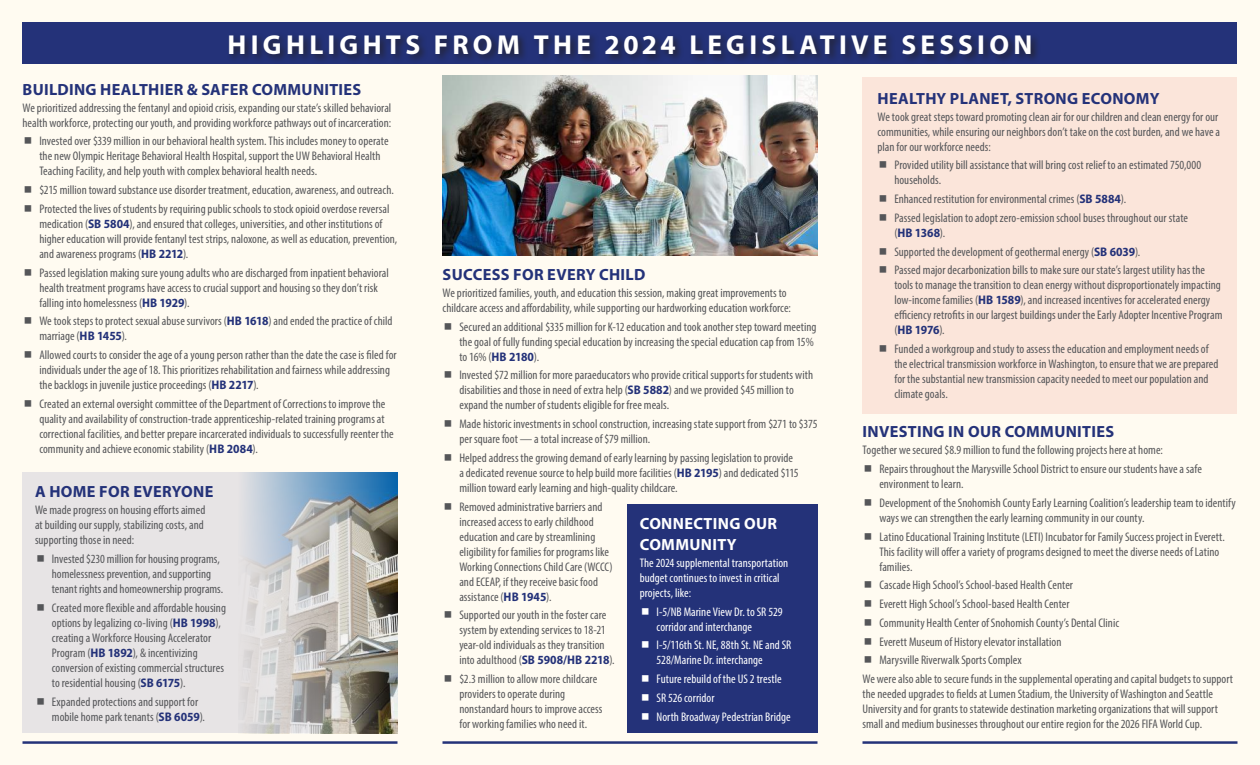
<style>
.page{position:relative;width:1260px;height:765px;background:#fffbf1}
.page>*{position:absolute;margin:0;border:0;box-sizing:border-box;transform-origin:0 0}
.t1{font:700 27.5px "Myriad Pro";letter-spacing:.155em;color:#fff}
.t2{font:700 16.25px "Myriad Pro";letter-spacing:.02em;color:#243279}
.t3{font:700 16.25px/21.2px "Myriad Pro";letter-spacing:.02em;color:#fff}
.t4{font:condensed 12.5px/15px "Myriad Pro";letter-spacing:.005em;color:#555659}
.t5{font:condensed 12.5px/15px "Myriad Pro";letter-spacing:.005em;color:#fff}
.s1{font-weight:700;font-stretch:semi-condensed;color:#243279}
</style>
<div class="page">
<div style="left:22px;top:22px;width:1216px;height:42px;background:#243279"></div>
<div style="left:227px;top:32px;width:814px;height:32px;background:#231f20;opacity:.75"></div>
<div style="left:22px;top:473px;width:376px;height:260px;background:#e7e4e5"></div>
<div style="left:862px;top:77px;width:376px;height:336px;background:#fbe5da"></div>
<div style="left:627px;top:504px;width:191px;height:229px;background:#243279"></div>
<hr style="left:22px;top:741px;width:376px;height:3px;background:#243279">
<hr style="left:442px;top:741px;width:376px;height:3px;background:#243279">
<img style="left:442px;top:76px;width:376px;height:180px">
<img style="left:242px;top:473px;width:156px;height:260px">
<hr style="left:862px;top:741px;width:376px;height:3px;background:#243279">
<h1 class="t1" style="left:228px;top:26px;width:806px">HIGHLIGHTS FROM THE 2024 LEGISLATIVE SESSION</h1>
<h2 class="t2" style="left:23px;top:79px;width:340px">BUILDING HEALTHIER &amp; SAFER COMMUNITIES</h2>
<p class="t4" style="left:22px;top:100px;width:370px">We prioritized addressing the fentanyl and opioid crisis, expanding our state’s skilled behavioral health workforce, protecting our youth, and providing workforce pathways out of incarceration:</p>
<p class="t4" style="left:39px;top:134px;width:351px">Invested over $339 million in our behavioral health system. This includes money to operate the new Olympic Heritage Behavioral Health Hospital, support the UW Behavioral Health<br>Teaching Facility, and help youth with complex behavioral health needs.</p>
<p class="t4" style="left:39px;top:180px;width:356px;line-height:18.8px">$215 million toward substance use disorder treatment, education, awareness, and outreach.<br>Protected the lives of students by requiring public schools to stock opioid overdose reversal</p>
<p class="t4" style="left:39px;top:216px;width:359px">medication (<span class="s1">SB 5804</span>), and ensured that colleges, universities, and other institutions of higher education will provide fentanyl test strips, naloxone, as well as education, prevention, and awareness programs (<span class="s1">HB 2212</span>).</p>
<p class="t4" style="left:39px;top:265px;width:351px">Passed legislation making sure young adults who are discharged from inpatient behavioral health treatment programs have access to crucial support and housing so they don’t risk falling into homelessness (<span class="s1">HB 1929</span>).</p>
<p class="t4" style="left:39px;top:314px;width:355px">We took steps to protect sexual abuse survivors (<span class="s1">HB 1618</span>) and ended the practice of child marriage (<span class="s1">HB 1455</span>).</p>
<p class="t4" style="left:39px;top:347px;width:359px">Allowed courts to consider the age of a young person rather than the date the case is filed for individuals under the age of 18. This prioritizes rehabilitation and fairness while addressing the backlogs in juvenile justice proceedings (<span class="s1">HB 2217</span>).</p>
<p class="t4" style="left:39px;top:396px;width:356px">Created an external oversight committee of the Department of Corrections to improve the quality and availability of construction-trade apprenticeship-related training programs at correctional facilities, and better prepare incarcerated individuals to successfully reenter the community and achieve economic stability (<span class="s1">HB 2084</span>).</p>
<h2 class="t2" style="left:878px;top:88px;width:284px">HEALTHY PLANET, STRONG ECONOMY</h2>
<p class="t4" style="left:878px;top:109px;width:344px">We took great steps toward promoting clean air for our children and clean energy for our communities, while ensuring our neighbors don’t take on the cost burden, and we have a plan for our workforce needs:</p>
<p class="t4" style="left:894px;top:158px;width:309px">Provided utility bill assistance that will bring cost relief to an estimated 750,000 households.</p>
<p class="t4" style="left:894px;top:190px;width:295px;line-height:18.8px">Enhanced restitution for environmental crimes (<span class="s1">SB 5884</span>).<br>Passed legislation to adopt zero-emission school buses throughout our state</p>
<p class="t4" style="left:894px;top:223px;width:312px;line-height:18.8px">(<span class="s1">HB 1368</span>).<br>Supported the development of geothermal energy (<span class="s1">SB 6039</span>).<br>Passed major decarbonization bills to make sure our state’s largest utility has the</p>
<p class="t4" style="left:894px;top:278px;width:330px">tools to manage the transition to clean energy without disproportionately impacting low-income families (<span class="s1">HB 1589</span>), and increased incentives for accelerated energy efficiency retrofits in our largest buildings under the Early Adopter Incentive Program (<span class="s1">HB 1976</span>).</p>
<p class="t4" style="left:894px;top:341px;width:326px">Funded a workgroup and study to assess the education and employment needs of the electrical transmission workforce in Washington, to ensure that we are prepared for the substantial new transmission capacity needed to meet our population and climate goals.</p>
<h2 class="t2" style="left:443px;top:264px;width:204px">SUCCESS FOR EVERY CHILD</h2>
<p class="t4" style="left:442px;top:285px;width:350px">We prioritized families, youth, and education this session, making great improvements to childcare access and affordability, while supporting our hardworking education workforce:</p>
<p class="t4" style="left:459px;top:319px;width:359px">Secured an additional $335 million for K-12 education and took another step toward meeting the goal of fully funding special education by increasing the special education cap from 15% to 16% (<span class="s1">HB 2180</span>).</p>
<p class="t4" style="left:459px;top:367px;width:355px">Invested $72 million for more paraeducators who provide critical supports for students with disabilities and those in need of extra help (<span class="s1">SB 5882</span>) and we provided $45 million to expand the number of students eligible for free meals.</p>
<p class="t4" style="left:459px;top:416px;width:360px">Made historic investments in school construction, increasing state support from $271 to $375 per square foot — a total increase of $79 million.</p>
<p class="t4" style="left:459px;top:450px;width:341px">Helped address the growing demand of early learning by passing legislation to provide a dedicated revenue source to help build more facilities (<span class="s1">HB 2195</span>) and dedicated $115 million toward early learning and high-quality childcare.</p>
<p class="t4" style="left:459px;top:499px;width:155px">Removed administrative barriers and increased access to early childhood education and care by streamlining eligibility for families for programs like Working Connections Child Care (WCCC) and ECEAP, if they receive basic food assistance (<span class="s1">HB 1945</span>).</p>
<p class="t4" style="left:459px;top:607px;width:157px">Supported our youth in the foster care system by extending services to 18-21 year-old individuals as they transition into adulthood (<span class="s1">SB 5908/HB 2218</span>).</p>
<p class="t4" style="left:459px;top:671px;width:145px">$2.3 million to allow more childcare providers to operate during nonstandard hours to improve access for working families who need it.</p>
<h2 class="t2" style="left:863px;top:421px;width:253px">INVESTING IN OUR COMMUNITIES</h2>
<p class="t4" style="left:879px;top:441px;width:324px;line-height:18.8px;text-indent:-17px">Together we secured $8.9 million to fund the following projects here at home:<br>Repairs throughout the Marysville School District to ensure our students have a safe</p>
<p class="t4" style="left:879px;top:474px;width:358px;line-height:18.8px">environment to learn.<br>Development of the Snohomish County Early Learning Coalition’s leadership team to identify</p>
<p class="t4" style="left:879px;top:508px;width:347px;line-height:18.8px">ways we can strengthen the early learning community in our county.<br>Latino Educational Training Institute (LETI) Incubator for Family Success project in Everett.</p>
<p class="t4" style="left:879px;top:544px;width:341px">This facility will offer a variety of programs designed to meet the diverse needs of Latino families.</p>
<p class="t4" style="left:879px;top:577px;width:195px">Cascade High School’s School-based Health Center</p>
<p class="t4" style="left:879px;top:596px;width:192px">Everett High School’s School-based Health Center</p>
<p class="t4" style="left:879px;top:615px;width:241px">Community Health Center of Snohomish County’s Dental Clinic</p>
<p class="t4" style="left:879px;top:634px;width:184px">Everett Museum of History elevator installation</p>
<p class="t4" style="left:879px;top:652px;width:144px">Marysville Riverwalk Sports Complex</p>
<p class="t4" style="left:862px;top:671px;width:372px">We were also able to secure funds in the supplemental operating and capital budgets to support</p>
<p class="t4" style="left:862px;top:686px;width:357px">the needed upgrades to fields at Lumen Stadium, the University of Washington and Seattle<br>University and for grants to statewide destination marketing organizations that will support small and medium businesses throughout our entire region for the 2026 FIFA World Cup.</p>
<h2 class="t2" style="left:35px;top:481px;width:180px">A HOME FOR EVERYONE</h2>
<p class="t4" style="left:35px;top:502px;width:172px;text-align:justify">We made progress on housing efforts aimed at building our supply, stabilizing costs, and supporting those in need:</p>
<p class="t4" style="left:52px;top:551px;width:173px">Invested $230 million for housing programs, homelessness prevention, and supporting tenant rights and homeownership programs.</p>
<p class="t4" style="left:52px;top:600px;width:176px">Created more flexible and affordable housing options by legalizing co-living (<span class="s1">HB 1998</span>), creating a Workforce Housing Accelerator Program (<span class="s1">HB 1892</span>), &amp; incentivizing conversion of existing commercial structures to residential housing (<span class="s1">SB 6175</span>).</p>
<p class="t4" style="left:52px;top:694px;width:155px">Expanded protections and support for mobile home park tenants (<span class="s1">SB 6059</span>).</p>
<h2 class="t3" style="left:640px;top:512px;width:139px">CONNECTING OUR<br>COMMUNITY</h2>
<p class="t5" style="left:640px;top:555px;width:150px">The 2024 supplemental transportation budget continues to invest in critical projects, like:</p>
<p class="t5" style="left:657px;top:604px;width:128px">I-5/NB Marine View Dr. to SR 529 corridor and interchange</p>
<p class="t5" style="left:657px;top:637px;width:136px">I-5/116th St. NE, 88th St. NE and SR<br>528/Marine Dr. interchange</p>
<p class="t5" style="left:657px;top:669px;width:136px;line-height:18.8px">Future rebuild of the US 2 trestle<br>SR 526 corridor<br>North Broadway Pedestrian Bridge</p>
</div>
